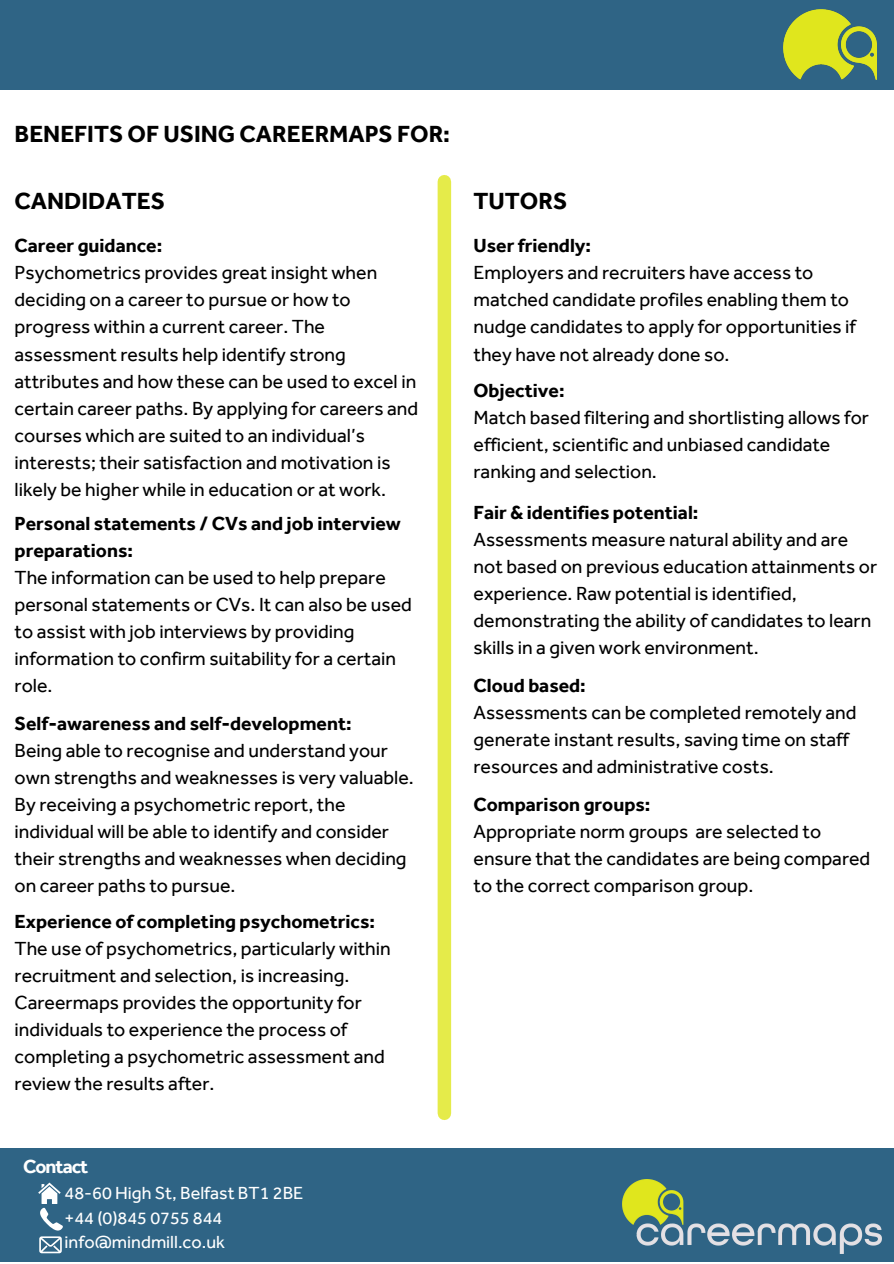
<style>
.page{position:relative;width:894px;height:1264px;background:#fff}
.page>*{position:absolute;margin:0;border:0;box-sizing:border-box;transform-origin:0 0}
.t1{font:700 24px "Effra Corp";color:#000}
.t2{font:19.5px/27px "Effra Corp";color:#000}
.t3{font:700 19.5px/27px "Effra Corp";color:#000}
.t4{font:700 19.5px "Effra Corp";letter-spacing:-.05em;color:#fff}
.t5{font:18px "Effra Corp";color:#fff}
</style>
<div class="page">
<div style="left:0;top:1148px;width:893px;height:113px;background:#2f6485"></div>
<div style="left:437px;top:182px;width:14px;height:931px;background:#e5eb4a"></div>
<div style="left:0;top:0;width:893px;height:90px;background:#2f6485"></div>
<img style="left:783px;top:10px;width:93px;height:70px">
<img style="left:622px;top:1179px;width:259px;height:74px">
<svg style="left:38px;top:1182px;width:25px;height:71px"></svg>
<p class="t1" style="left:15px;top:119px;width:437px">BENEFITS OF USING CAREERMAPS FOR:</p>
<p class="t1" style="left:15px;top:186px;width:152px">CANDIDATES</p>
<p class="t1" style="left:473px;top:186px;width:95px">TUTORS</p>
<p class="t3" style="left:15px;top:232px;width:149px">Career guidance:</p>
<p class="t2" style="left:15px;top:259px;width:403px">Psychometrics provides great insight when deciding on a career to pursue or how to progress within a current career. The assessment results help identify strong attributes and how these can be used to excel in</p>
<p class="t2" style="left:15px;top:394px;width:405px">certain career paths. By applying for careers and courses which are suited to an individual’s interests; their satisfaction and motivation is likely be higher while in education or at work.</p>
<p class="t3" style="left:15px;top:510px;width:387px">Personal statements / CVs and job interview preparations:</p>
<p class="t2" style="left:15px;top:564px;width:399px">The information can be used to help prepare personal statements or CVs. It can also be used to assist with job interviews by providing information to confirm suitability for a certain role.</p>
<p class="t3" style="left:15px;top:709px;width:338px">Self-awareness and self-development:</p>
<p class="t2" style="left:15px;top:736px;width:400px">Being able to recognise and understand your own strengths and weaknesses is very valuable.<br>By receiving a psychometric report, the individual will be able to identify and consider their strengths and weaknesses when deciding on career paths to pursue.</p>
<p class="t3" style="left:15px;top:907px;width:362px">Experience of completing psychometrics:</p>
<p class="t2" style="left:15px;top:934px;width:377px">The use of psychometrics, particularly within recruitment and selection, is increasing.<br>Careermaps provides the opportunity for</p>
<p class="t2" style="left:15px;top:1015px;width:371px">individuals to experience the process of completing a psychometric assessment and review the results after.</p>
<p class="t3" style="left:473px;top:232px;width:119px">User friendly:</p>
<p class="t2" style="left:473px;top:259px;width:384px">Employers and recruiters have access to matched candidate profiles enabling them to nudge candidates to apply for opportunities if they have not already done so.</p>
<p class="t3" style="left:473px;top:376px;width:92px">Objective:</p>
<p class="t2" style="left:473px;top:403px;width:397px">Match based filtering and shortlisting allows for efficient, scientific and unbiased candidate ranking and selection.</p>
<p class="t3" style="left:473px;top:498px;width:226px">Fair &amp; identifies potential:</p>
<p class="t2" style="left:473px;top:525px;width:405px">Assessments measure natural ability and are not based on previous education attainments or experience. Raw potential is identified, demonstrating the ability of candidates to learn skills in a given work environment.</p>
<p class="t3" style="left:473px;top:671px;width:114px">Cloud based:</p>
<p class="t2" style="left:473px;top:698px;width:384px">Assessments can be completed remotely and generate instant results, saving time on staff resources and administrative costs.</p>
<p class="t3" style="left:473px;top:790px;width:178px">Comparison groups:</p>
<p class="t2" style="left:473px;top:817px;width:398px">Appropriate norm groups are selected to ensure that the candidates are being compared to the correct comparison group.</p>
<p class="t4" style="left:23px;top:1154px;width:67px">Contact</p>
<p class="t5" style="left:65px;top:1181px;width:240px">48-60 High St, Belfast BT1 2BE</p>
<p class="t5" style="left:65px;top:1206px;width:159px">+44 (0)845 0755 844</p>
<p class="t5" style="left:65px;top:1231px;width:162px">info@mindmill.co.uk</p>
</div>
